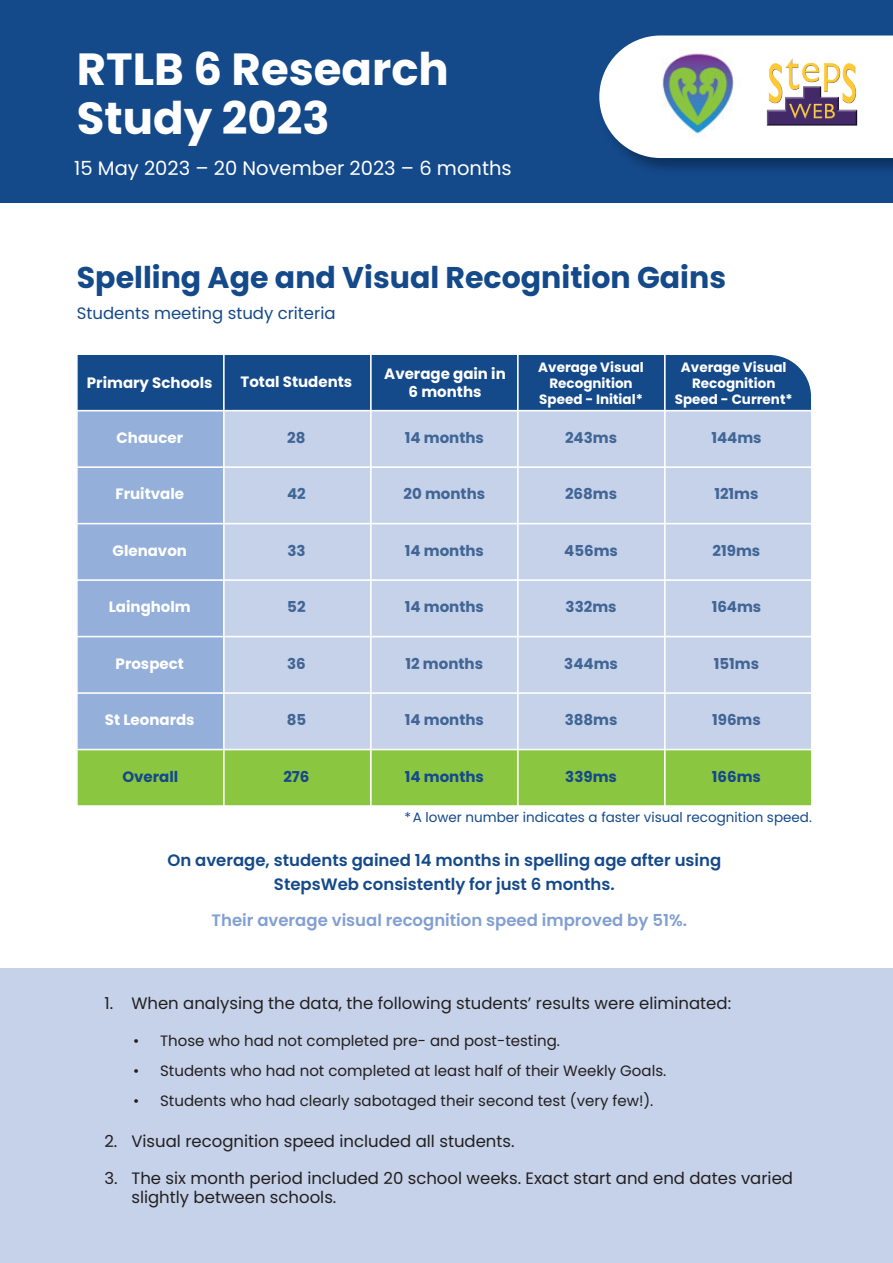
<style>
.page{position:relative;width:893px;height:1263px;background:#fff}
.page>*{position:absolute;margin:0;border:0;box-sizing:border-box;transform-origin:0 0}
.t1{font:700 45px/49.5px "Poppins";color:#fff}
.t2{font:700 30px "Poppins";color:#14498a}
.t3{font:19.5px "Poppins";color:#fff}
.t4{font:16.5px/19.8px "Poppins";color:#231f20}
.t5{font:600 16.5px/24px "Poppins";color:#14498a;text-align:center}
.t6{font:600 16.5px "Poppins";color:#819fd1}
.t7{font:16.5px "Poppins";color:#14498a}
.t8{font:15px "Poppins";color:#231f20}
.t9{font:700 15px "Poppins";color:#416595}
.t10{font:700 15px/18px "Poppins";color:#fff;text-align:center}
.t11{font:700 15px "Poppins";color:#14498a}
.t12{font:700 13.5px/16.2px "Poppins";color:#fff;text-align:center}
.t13{font:13.5px "Poppins";color:#14498a}
</style>
<div class="page">
<div style="left:0;top:968px;width:893px;height:295px;background:#c5d2e9"></div>
<div style="left:0;top:0;width:893px;height:203px;background:#14498a"></div>
<img style="left:632px;top:35px;width:261px;height:135px">
<svg style="left:599px;top:36px;width:294px;height:122px;background:#dbe3ec"></svg>
<img style="left:755px;top:36px;width:116px;height:116px">
<img style="left:644px;top:41px;width:109px;height:106px">
<svg style="left:77px;top:355px;width:735px;height:451px;background:#a1bac6"></svg>
<hr style="left:77px;top:749px;width:735px;height:1px;background:#fff">
<hr style="left:77px;top:692px;width:735px;height:2px;background:#fff">
<hr style="left:77px;top:636px;width:735px;height:1px;background:#fff">
<hr style="left:77px;top:579px;width:735px;height:2px;background:#fff">
<hr style="left:77px;top:523px;width:735px;height:1px;background:#fff">
<hr style="left:77px;top:466px;width:735px;height:2px;background:#fff">
<hr style="left:77px;top:410px;width:735px;height:1px;background:#fff">
<hr style="left:664px;top:354px;width:2px;height:452px;background:#fff">
<hr style="left:517px;top:354px;width:2px;height:452px;background:#fff">
<hr style="left:370px;top:354px;width:2px;height:452px;background:#fff">
<hr style="left:223px;top:354px;width:2px;height:452px;background:#fff">
<h1 class="t1" style="left:77px;top:44px;width:374px">RTLB 6 Research<br>Study 2023</h1>
<p class="t3" style="left:74px;top:157px;width:439px">15 May 2023 – 20 November 2023 – 6 months</p>
<h2 class="t2" style="left:77px;top:260px;width:651px">Spelling Age and Visual Recognition Gains</h2>
<p class="t7" style="left:77px;top:304px;width:260px">Students meeting study criteria</p>
<p class="t10" style="left:87px;top:374px;width:127px">Primary Schools</p>
<p class="t10" style="left:241px;top:373px;width:113px">Total Students</p>
<p class="t10" style="left:384px;top:364px;width:123px">Average gain in<br>6 months</p>
<p class="t12" style="left:538px;top:359px;width:107px">Average Visual<br>Recognition<br>Speed - Initial*</p>
<p class="t12" style="left:675px;top:359px;width:119px">Average Visual<br>Recognition<br>Speed - Current*</p>
<p class="t10" style="left:117px;top:429px;width:68px">Chaucer</p>
<p class="t9" style="left:287px;top:429px;width:20px">28</p>
<p class="t9" style="left:405px;top:429px;width:81px">14 months</p>
<p class="t9" style="left:565px;top:429px;width:54px">243ms</p>
<p class="t9" style="left:711px;top:429px;width:52px">144ms</p>
<p class="t10" style="left:116px;top:485px;width:70px">Fruitvale</p>
<p class="t9" style="left:287px;top:485px;width:20px">42</p>
<p class="t9" style="left:403px;top:485px;width:83px">20 months</p>
<p class="t9" style="left:565px;top:485px;width:54px">268ms</p>
<p class="t9" style="left:714px;top:485px;width:46px">121ms</p>
<p class="t10" style="left:113px;top:542px;width:76px">Glenavon</p>
<p class="t9" style="left:287px;top:542px;width:20px">33</p>
<p class="t9" style="left:405px;top:542px;width:81px">14 months</p>
<p class="t9" style="left:564px;top:542px;width:55px">456ms</p>
<p class="t9" style="left:713px;top:542px;width:49px">219ms</p>
<p class="t10" style="left:109px;top:598px;width:84px">Laingholm</p>
<p class="t9" style="left:287px;top:598px;width:20px">52</p>
<p class="t9" style="left:405px;top:598px;width:81px">14 months</p>
<p class="t9" style="left:566px;top:598px;width:52px">332ms</p>
<p class="t9" style="left:712px;top:598px;width:51px">164ms</p>
<p class="t10" style="left:116px;top:654px;width:70px">Prospect</p>
<p class="t9" style="left:287px;top:655px;width:20px">36</p>
<p class="t9" style="left:406px;top:655px;width:79px">12 months</p>
<p class="t9" style="left:564px;top:655px;width:55px">344ms</p>
<p class="t9" style="left:714px;top:655px;width:47px">151ms</p>
<p class="t10" style="left:105px;top:711px;width:91px">St Leonards</p>
<p class="t9" style="left:287px;top:711px;width:21px">85</p>
<p class="t9" style="left:405px;top:711px;width:81px">14 months</p>
<p class="t9" style="left:565px;top:711px;width:54px">388ms</p>
<p class="t9" style="left:712px;top:711px;width:50px">196ms</p>
<p class="t11" style="left:122px;top:768px;width:57px">Overall</p>
<p class="t11" style="left:283px;top:768px;width:28px">276</p>
<p class="t11" style="left:405px;top:768px;width:81px">14 months</p>
<p class="t11" style="left:565px;top:768px;width:53px">339ms</p>
<p class="t11" style="left:712px;top:768px;width:51px">166ms</p>
<p class="t13" style="left:404px;top:809px;width:409px">*A lower number indicates a faster visual recognition speed.</p>
<p class="t5" style="left:167px;top:848px;width:555px">On average, students gained 14 months in spelling age after using<br>StepsWeb consistently for just 6 months.</p>
<p class="t6" style="left:212px;top:910px;width:477px">Their average visual recognition speed improved by 51%.</p>
<p class="t4" style="left:104px;top:993px;width:628px">1. When analysing the data, the following students’ results were eliminated:</p>
<p class="t8" style="left:133px;top:1031px;width:428px">• Those who had not completed pre- and post-testing.</p>
<p class="t8" style="left:133px;top:1061px;width:535px">• Students who had not completed at least half of their Weekly Goals.</p>
<p class="t8" style="left:133px;top:1091px;width:522px">• Students who had clearly sabotaged their second test (very few!).</p>
<p class="t4" style="left:104px;top:1132px;width:412px">2. Visual recognition speed included all students.</p>
<p class="t4" style="left:131px;top:1168px;width:663px;text-indent:-27px">3. The six month period included 20 school weeks. Exact start and end dates varied slightly between schools.</p>
</div>
